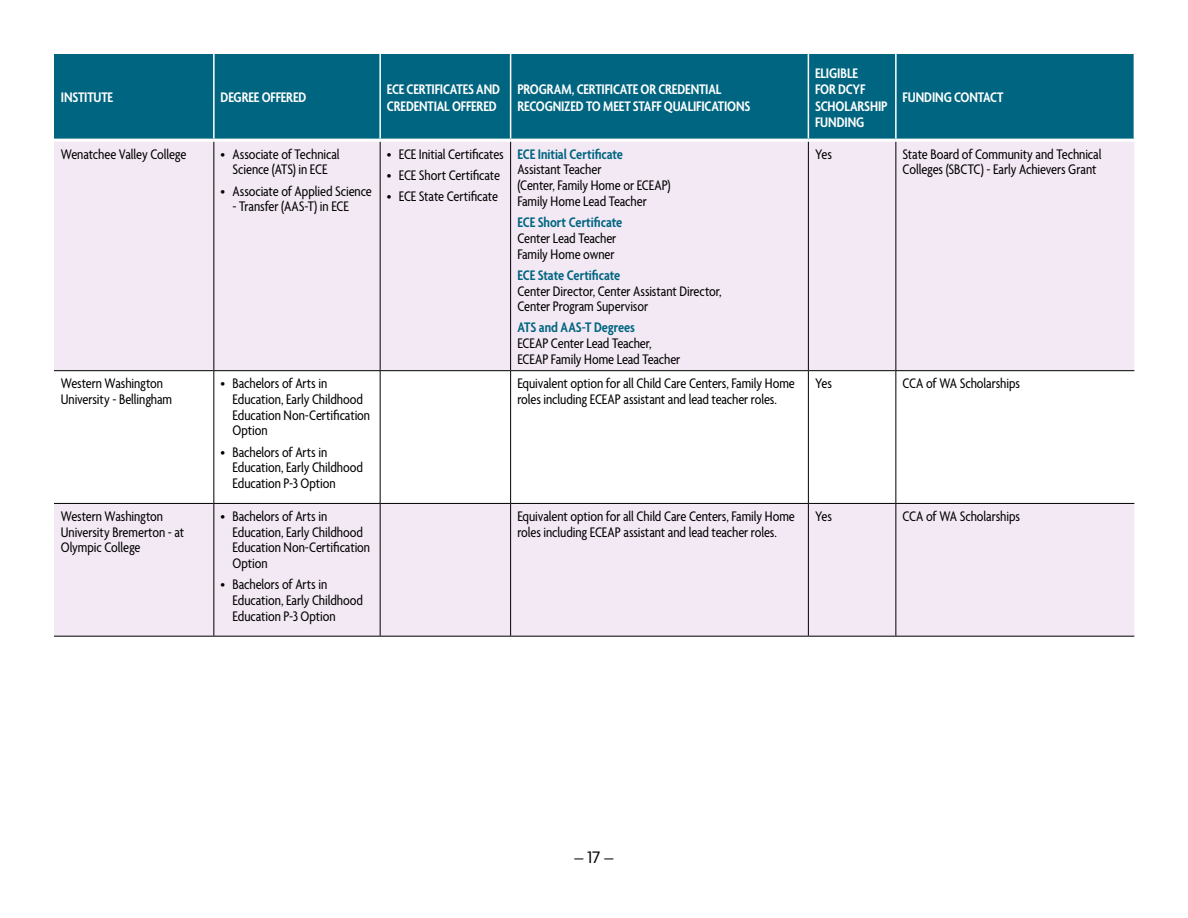
<style>
.page{position:relative;width:1188px;height:918px;background:#fff}
.page>*{position:absolute;margin:0;border:0;box-sizing:border-box;transform-origin:0 0}
.t1{font:18px "Agenda";color:#000}
.t2{font:condensed 15px/15.8px "Agenda";letter-spacing:-.005em;color:#000}
.t3{font:600 condensed 15px/16.5px "Agenda";letter-spacing:-.01em;color:#fff}
.t4{font:600 condensed 15px "Agenda";letter-spacing:-.005em;color:#006580}
</style>
<div class="page">
<div style="left:54px;top:54px;width:1080px;height:85px;background:#006580"></div>
<div style="left:54px;top:142px;width:1080px;height:494px;background:#f3e9f4"></div>
<svg style="left:54px;top:371px;width:1080px;height:132px"></svg>
<hr style="left:213px;top:142px;width:1px;height:228px;background:#000">
<hr style="left:380px;top:142px;width:1px;height:228px;background:#000">
<hr style="left:510px;top:142px;width:1px;height:228px;background:#000">
<hr style="left:808px;top:142px;width:1px;height:228px;background:#000">
<hr style="left:895px;top:142px;width:1px;height:228px;background:#000">
<hr style="left:213px;top:371px;width:1px;height:132px;background:#000">
<hr style="left:380px;top:371px;width:1px;height:132px;background:#000">
<hr style="left:510px;top:371px;width:1px;height:132px;background:#000">
<hr style="left:808px;top:371px;width:1px;height:132px;background:#000">
<hr style="left:895px;top:371px;width:1px;height:132px;background:#000">
<hr style="left:213px;top:504px;width:1px;height:132px;background:#000">
<hr style="left:380px;top:504px;width:1px;height:132px;background:#000">
<hr style="left:510px;top:504px;width:1px;height:132px;background:#000">
<hr style="left:808px;top:504px;width:1px;height:132px;background:#000">
<hr style="left:895px;top:504px;width:1px;height:132px;background:#000">
<hr style="left:213px;top:54px;width:2px;height:85px;background:#fff">
<hr style="left:379px;top:54px;width:2px;height:85px;background:#fff">
<hr style="left:510px;top:54px;width:1px;height:85px;background:#fff">
<hr style="left:808px;top:54px;width:1px;height:85px;background:#fff">
<hr style="left:895px;top:54px;width:2px;height:85px;background:#fff">
<hr style="left:54px;top:370px;width:160px;height:1px;background:#000">
<hr style="left:214px;top:370px;width:166px;height:1px;background:#000">
<hr style="left:380px;top:370px;width:131px;height:1px;background:#000">
<hr style="left:511px;top:370px;width:297px;height:1px;background:#000">
<hr style="left:808px;top:370px;width:88px;height:1px;background:#000">
<hr style="left:896px;top:370px;width:238px;height:1px;background:#000">
<hr style="left:54px;top:503px;width:160px;height:1px;background:#000">
<hr style="left:214px;top:503px;width:166px;height:1px;background:#000">
<hr style="left:380px;top:503px;width:131px;height:1px;background:#000">
<hr style="left:511px;top:503px;width:297px;height:1px;background:#000">
<hr style="left:808px;top:503px;width:88px;height:1px;background:#000">
<hr style="left:896px;top:503px;width:238px;height:1px;background:#000">
<hr style="left:54px;top:636px;width:160px;height:1px;background:#000">
<hr style="left:214px;top:636px;width:166px;height:1px;background:#000">
<hr style="left:380px;top:636px;width:131px;height:1px;background:#000">
<hr style="left:511px;top:636px;width:297px;height:1px;background:#000">
<hr style="left:808px;top:636px;width:88px;height:1px;background:#000">
<hr style="left:896px;top:636px;width:238px;height:1px;background:#000">
<p class="t3" style="left:61px;top:90px;width:54px">INSTITUTE</p>
<p class="t3" style="left:221px;top:90px;width:87px">DEGREE OFFERED</p>
<p class="t3" style="left:387px;top:82px;width:115px">ECE CERTIFICATES AND<br>CREDENTIAL OFFERED</p>
<p class="t3" style="left:517px;top:82px;width:235px">PROGRAM, CERTIFICATE OR CREDENTIAL<br>RECOGNIZED TO MEET STAFF QUALIFICATIONS</p>
<p class="t2" style="left:61px;top:147px;width:127px">Wenatchee Valley College</p>
<p class="t2" style="left:221px;top:147px;width:121px;text-align:center">• Associate of Technical<br>Science (ATS) in ECE</p>
<p class="t2" style="left:221px;top:184px;width:153px">• Associate of Applied Science</p>
<p class="t2" style="left:233px;top:200px;width:118px">- Transfer (AAS-T) in ECE</p>
<p class="t2" style="left:387px;top:147px;width:118px">• ECE Initial Certificates</p>
<p class="t2" style="left:387px;top:168px;width:115px">• ECE Short Certificate</p>
<p class="t2" style="left:387px;top:189px;width:113px">• ECE State Certificate</p>
<p class="t4" style="left:517px;top:146px;width:107px">ECE Initial Certificate</p>
<p class="t2" style="left:517px;top:163px;width:155px">Assistant Teacher<br>(Center, Family Home or ECEAP)<br>Family Home Lead Teacher</p>
<p class="t4" style="left:517px;top:214px;width:106px">ECE Short Certificate</p>
<p class="t2" style="left:517px;top:231px;width:100px">Center Lead Teacher<br>Family Home owner</p>
<p class="t4" style="left:517px;top:267px;width:105px">ECE State Certificate</p>
<p class="t2" style="left:517px;top:284px;width:206px">Center Director, Center Assistant Director,<br>Center Program Supervisor</p>
<p class="t4" style="left:517px;top:320px;width:119px">ATS and AAS-T Degrees</p>
<p class="t2" style="left:517px;top:336px;width:164px">ECEAP Center Lead Teacher,<br>ECEAP Family Home Lead Teacher</p>
<p class="t3" style="left:815px;top:66px;width:74px">ELIGIBLE<br>FOR DCYF<br>SCHOLARSHIP<br>FUNDING</p>
<p class="t3" style="left:903px;top:90px;width:103px">FUNDING CONTACT</p>
<p class="t2" style="left:815px;top:147px;width:18px">Yes</p>
<p class="t2" style="left:903px;top:147px;width:200px">State Board of Community and Technical<br>Colleges (SBCTC) - Early Achievers Grant</p>
<p class="t2" style="left:61px;top:376px;width:113px">Western Washington<br>University - Bellingham</p>
<p class="t2" style="left:233px;top:376px;width:139px;text-indent:-12px">• Bachelors of Arts in<br>Education, Early Childhood<br>Education Non-Certification<br>Option</p>
<p class="t2" style="left:233px;top:445px;width:132px;text-indent:-12px">• Bachelors of Arts in<br>Education, Early Childhood<br>Education P-3 Option</p>
<p class="t2" style="left:61px;top:509px;width:125px">Western Washington<br>University Bremerton - at<br>Olympic College</p>
<p class="t2" style="left:233px;top:509px;width:139px;text-indent:-12px">• Bachelors of Arts in<br>Education, Early Childhood<br>Education Non-Certification<br>Option</p>
<p class="t2" style="left:233px;top:578px;width:132px;text-indent:-12px">• Bachelors of Arts in<br>Education, Early Childhood<br>Education P-3 Option</p>
<p class="t2" style="left:517px;top:376px;width:279px">Equivalent option for all Child Care Centers, Family Home roles including ECEAP assistant and lead teacher roles.</p>
<p class="t2" style="left:815px;top:376px;width:18px">Yes</p>
<p class="t2" style="left:903px;top:376px;width:119px">CCA of WA Scholarships</p>
<p class="t2" style="left:517px;top:509px;width:279px">Equivalent option for all Child Care Centers, Family Home roles including ECEAP assistant and lead teacher roles.</p>
<p class="t2" style="left:815px;top:509px;width:18px">Yes</p>
<p class="t2" style="left:903px;top:509px;width:119px">CCA of WA Scholarships</p>
<p class="t1" style="left:574px;top:847px;width:41px">– 17 –</p>
</div>
